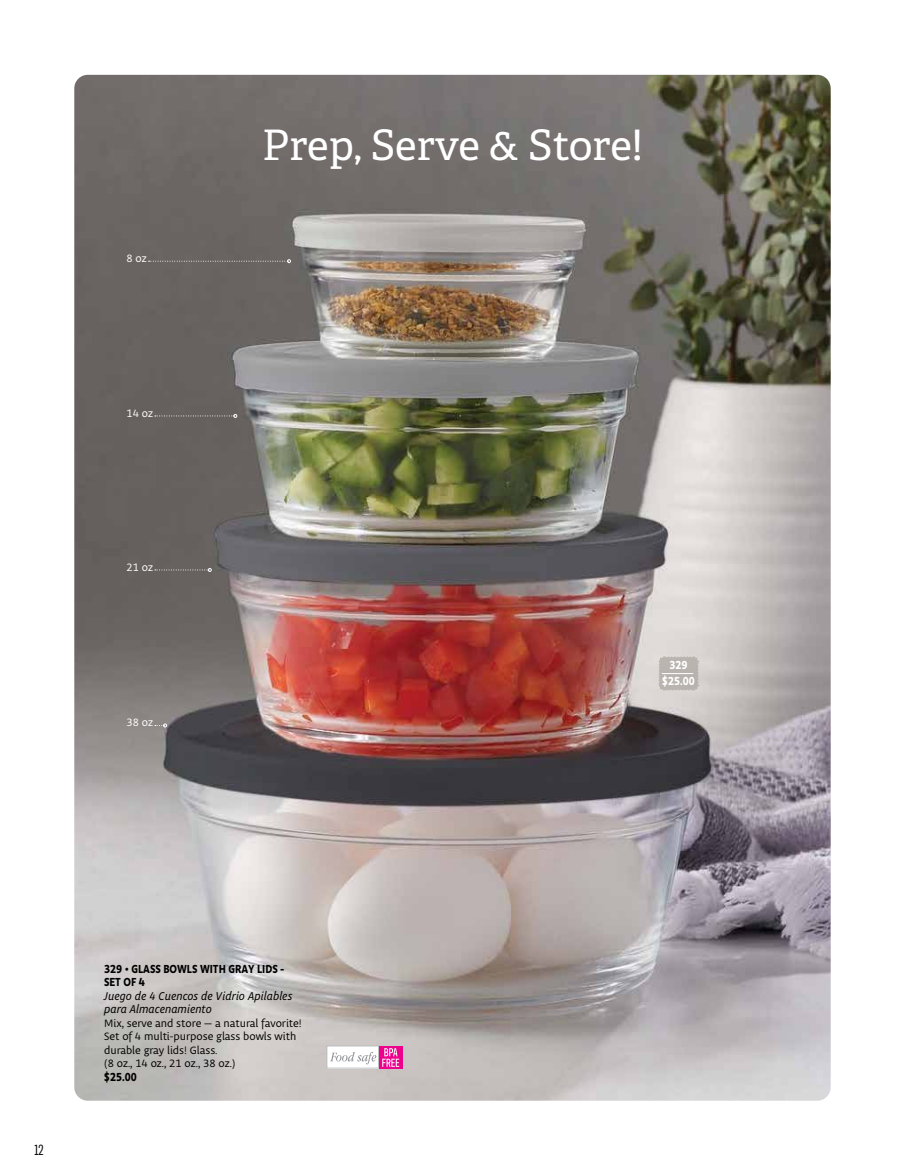
<style>
.page{position:relative;width:905px;height:1175px;background:#fff}
.page>*{position:absolute;margin:0;border:0;box-sizing:border-box;transform-origin:0 0}
.t1{font:42px "Adelle";color:#fff}
.t2{font:15px "Antarctican Headline";color:#000}
.t3{font:italic 12px/13.5px "Obliqua Sans";color:#000}
.t4{font:700 12px/13.5px "Obliqua Sans";color:#000;scale:.85 1}
.t5{font:700 12px/16.5px "Obliqua Sans";color:#fff;text-align:center;scale:.85 1}
.t6{font:11.25px/13.5px "Obliqua Sans";color:#000}
.t7{font:11.25px "Obliqua Sans";color:#fff}
</style>
<div class="page">
<img style="left:74px;top:75px;width:756px;height:1025px">
<svg style="left:326px;top:1045px;width:77px;height:23px"></svg>
<svg style="left:148px;top:259px;width:143px;height:4px"></svg>
<svg style="left:155px;top:414px;width:82px;height:4px"></svg>
<svg style="left:155px;top:568px;width:57px;height:4px"></svg>
<svg style="left:155px;top:723px;width:12px;height:4px"></svg>
<svg style="left:657px;top:655px;width:42px;height:36px"></svg>
<hr style="left:661px;top:673px;width:32px;height:1px;background:#fff">
<p class="t7" style="left:126px;top:252px;width:22px">8 oz</p>
<p class="t7" style="left:126px;top:406px;width:28px">14 oz</p>
<p class="t7" style="left:126px;top:561px;width:28px">21 oz</p>
<p class="t7" style="left:126px;top:715px;width:28px">38 oz</p>
<h1 class="t1" style="left:262px;top:119px;width:382px">Prep, Serve &amp; Store!</h1>
<p class="t5" style="left:662px;top:657px;width:40px">329 $25.00</p>
<h2 class="t2" style="left:35px;top:1139px;width:11px">12</h2>
<p class="t4" style="left:104px;top:963px;width:213px">329 • GLASS BOWLS WITH GRAY LIDS -<br>SET OF 4</p>
<p class="t3" style="left:104px;top:990px;width:190px">Juego de 4 Cuencos de Vidrio Apilables para Almacenamiento</p>
<p class="t6" style="left:104px;top:1017px;width:199px">Mix, serve and store — a natural favorite!<br>Set of 4 multi-purpose glass bowls with durable gray lids! Glass.<br>(8 oz., 14 oz., 21 oz., 38 oz.)</p>
<p class="t4" style="left:104px;top:1071px;width:40px">$25.00</p>
</div>
